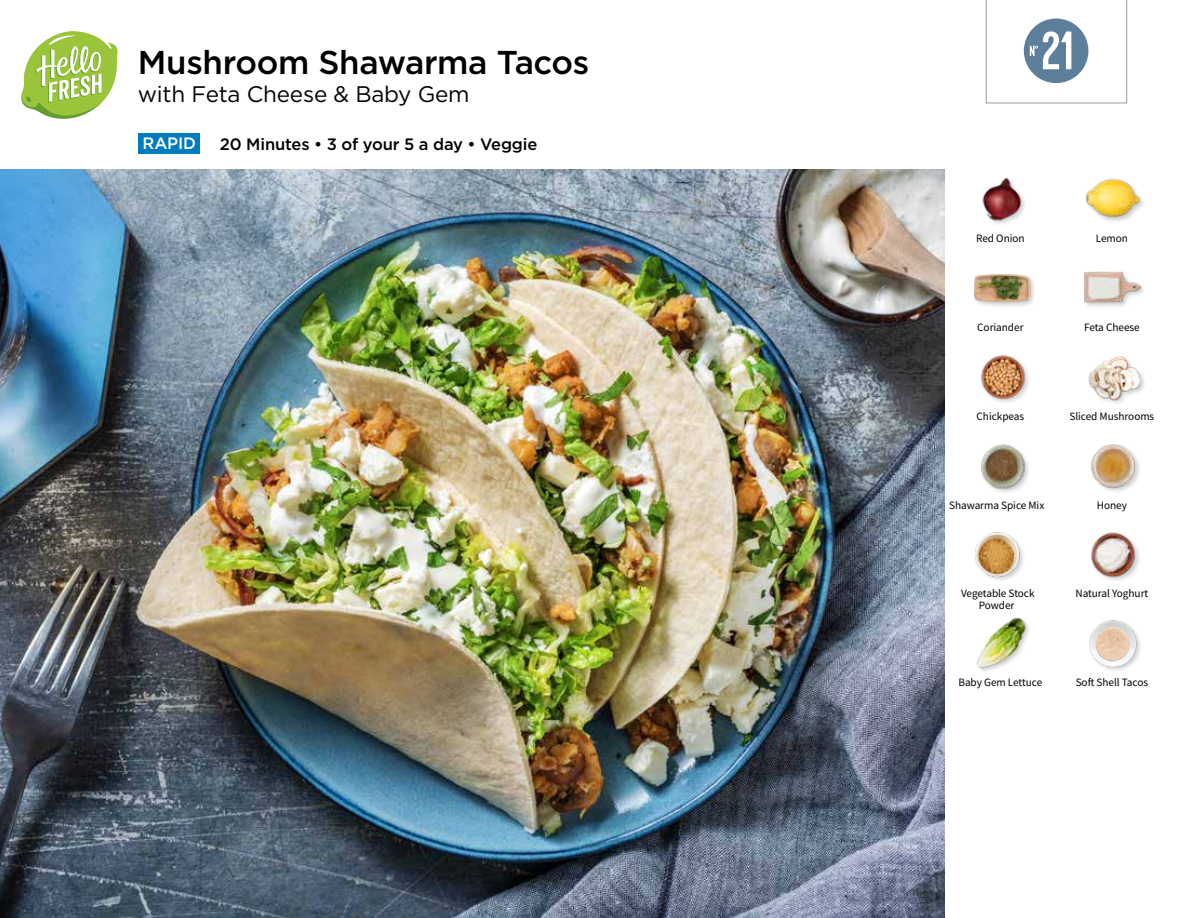
<style>
.page{position:relative;width:1188px;height:918px;background:#fff}
.page>*{position:absolute;margin:0;border:0;box-sizing:border-box;transform-origin:0 0}
.t1{font:54px "Kapra";color:#fff}
.t2{font:500 33px "Gotham";letter-spacing:-.01em;color:#000}
.t3{font:22.5px "Gotham";letter-spacing:-.01em;color:#000}
.t4{font:500 16.5px "Gotham";letter-spacing:-.01em;color:#000}
.t5{font:500 16.5px "Gotham";letter-spacing:-.01em;color:#fff}
.t6{font:11.25px "Source Sans Pro";letter-spacing:-.005em;color:#000}
.s1{font-weight:700;color:#fff}
</style>
<div class="page">
<svg style="left:21px;top:31px;width:97px;height:88px"></svg>
<img style="left:0;top:170px;width:945px;height:748px">
<div style="left:138px;top:133px;width:62px;height:21px;background:#007bbb"></div>
<img style="left:976px;top:617px;width:53px;height:55px">
<img style="left:1089px;top:620px;width:51px;height:51px">
<img style="left:975px;top:532px;width:49px;height:48px">
<img style="left:1091px;top:532px;width:49px;height:49px">
<img style="left:1091px;top:444px;width:49px;height:48px">
<img style="left:981px;top:444px;width:48px;height:49px">
<img style="left:981px;top:355px;width:48px;height:48px">
<img style="left:1088px;top:356px;width:55px;height:47px">
<div style="left:1083px;top:270px;width:64px;height:40px;background:#000;opacity:.2"></div>
<img style="left:1083px;top:270px;width:58px;height:40px">
<div style="left:973px;top:272px;width:64px;height:37px;background:#000;opacity:.2"></div>
<img style="left:973px;top:272px;width:58px;height:37px">
<img style="left:982px;top:177px;width:43px;height:47px">
<img style="left:1085px;top:178px;width:56px;height:44px">
<svg style="left:986px;top:0;width:141px;height:104px"></svg>
<h2 class="t2" style="left:138px;top:41px;width:453px">Mushroom Shawarma Tacos</h2>
<h3 class="t3" style="left:138px;top:82px;width:333px">with Feta Cheese &amp; Baby Gem</h3>
<h3 class="t5" style="left:143px;top:133px;width:55px">RAPID</h3>
<h3 class="t4" style="left:142px;top:133px;width:396px"><span class="s1">CLASSIC</span> 20 Minutes • 3 of your 5 a day • Veggie</h3>
<h1 class="t1" style="left:1041px;top:19px;width:34px">21</h1>
<p class="t6" style="left:976px;top:231px;width:50px">Red Onion</p>
<p class="t6" style="left:1096px;top:231px;width:34px">Lemon</p>
<p class="t6" style="left:977px;top:320px;width:48px">Coriander</p>
<p class="t6" style="left:1084px;top:320px;width:57px">Feta Cheese</p>
<p class="t6" style="left:977px;top:409px;width:49px">Chickpeas</p>
<p class="t6" style="left:1069px;top:409px;width:86px">Sliced Mushrooms</p>
<p class="t6" style="left:949px;top:498px;width:97px">Shawarma Spice Mix</p>
<p class="t6" style="left:1097px;top:498px;width:32px">Honey</p>
<p class="t6" style="left:961px;top:586px;width:75px">Vegetable Stock</p>
<p class="t6" style="left:1075px;top:586px;width:74px">Natural Yoghurt</p>
<p class="t6" style="left:979px;top:598px;width:37px">Powder</p>
<p class="t6" style="left:958px;top:675px;width:85px">Baby Gem Lettuce</p>
<p class="t6" style="left:1076px;top:675px;width:74px">Soft Shell Tacos</p>
</div>
